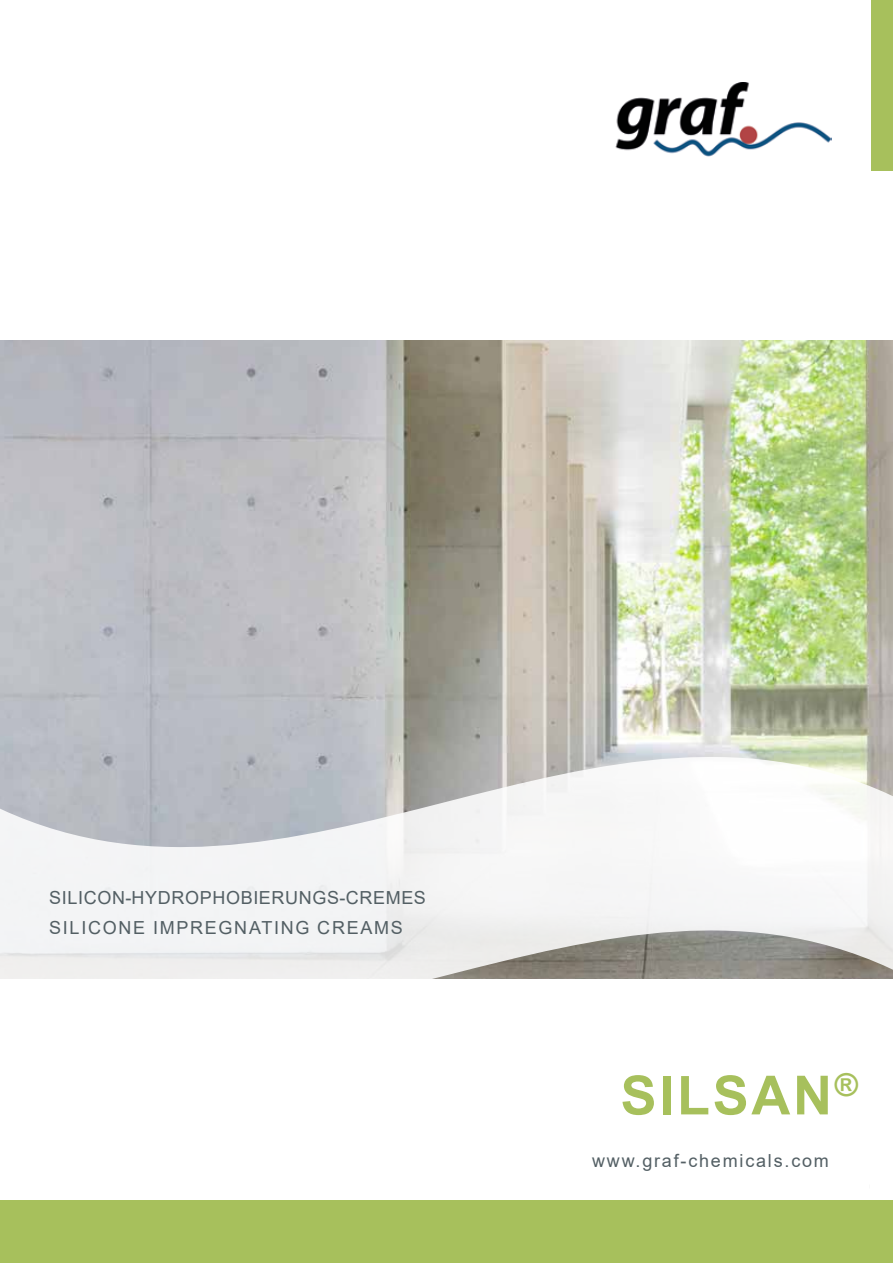
<style>
.page{position:relative;width:893px;height:1263px;background:#fff}
.page>*{position:absolute;margin:0;border:0;box-sizing:border-box;transform-origin:0 0}
.t1{font:700 54px "Arial";letter-spacing:.05em;color:#a7c05c}
.t2{font:18px/30px "Arial";letter-spacing:.035em;color:#535f64}
.t3{font:18px "Arial";letter-spacing:.095em;color:#535f64}
</style>
<div class="page">
<img style="left:0;top:340px;width:893px;height:415px">
<img style="left:615px;top:83px;width:216px;height:74px">
<div style="left:0;top:1200px;width:893px;height:63px;background:#a7c05c"></div>
<div style="left:872px;top:0;width:21px;height:170px;background:#a7c05c"></div>
<svg style="left:0;top:755px;width:893px;height:224px;fill:#f3f3f4"></svg>
<p class="t2" style="left:49px;top:882px;width:378px">SILICON-HYDROPHOBIERUNGS-CREMES<br>SILICONE IMPREGNATING CREAMS</p>
<h1 class="t1" style="left:620px;top:1057px;width:239px">SILSAN<sup>®</sup></h1>
<p class="t3" style="left:592px;top:1148px;width:238px">WWW.GRAF-CHEMICALS.COM</p>
</div>
